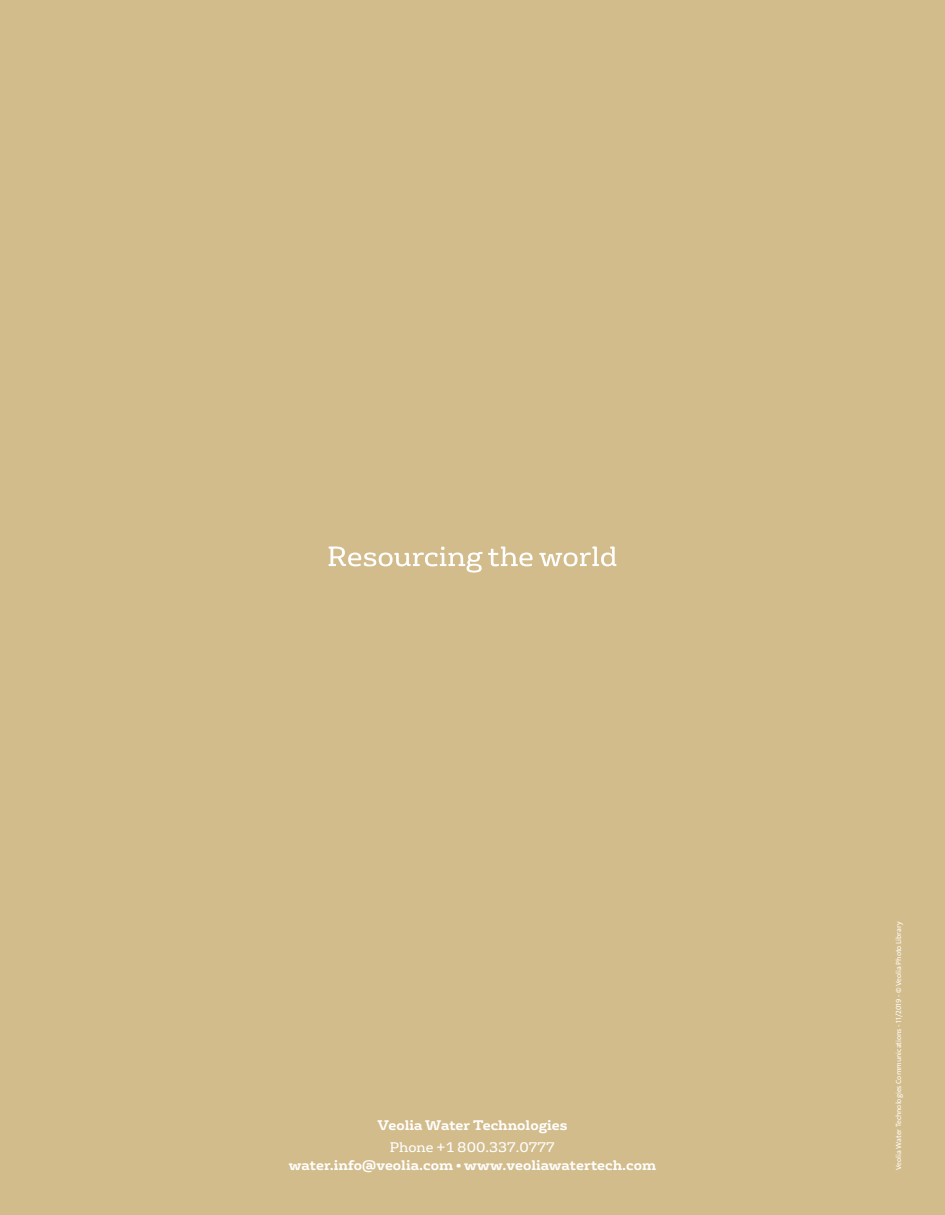
<style>
.page{position:relative;width:945px;height:1215px;background:#d3bc8b}
.page>*{position:absolute;margin:0;border:0;box-sizing:border-box;transform-origin:0 0}
.t1{font:700 13.5px "FS Rufus";color:#fff}
.t2{font:13.5px "FS Rufus";color:#fff}
.t3{font:7.5px "The Sans Veolia W5 Pla";color:#fff}
</style>
<div class="page">
<svg style="left:329px;top:547px;width:287px;height:26px"></svg>
<p class="t1" style="left:377px;top:1113px;width:192px">Veolia Water Technologies</p>
<p class="t2" style="left:390px;top:1136px;width:167px">Phone +1 800.337.0777</p>
<p class="t1" style="left:289px;top:1153px;width:369px">water.info@veolia.com • www.veoliawatertech.com</p>
<p class="t3" style="left:894px;top:1170px;width:250px;rotate:-90deg">Veolia Water Technologies Communications - 11/2019 - © Veolia Photo Library</p>
</div>
